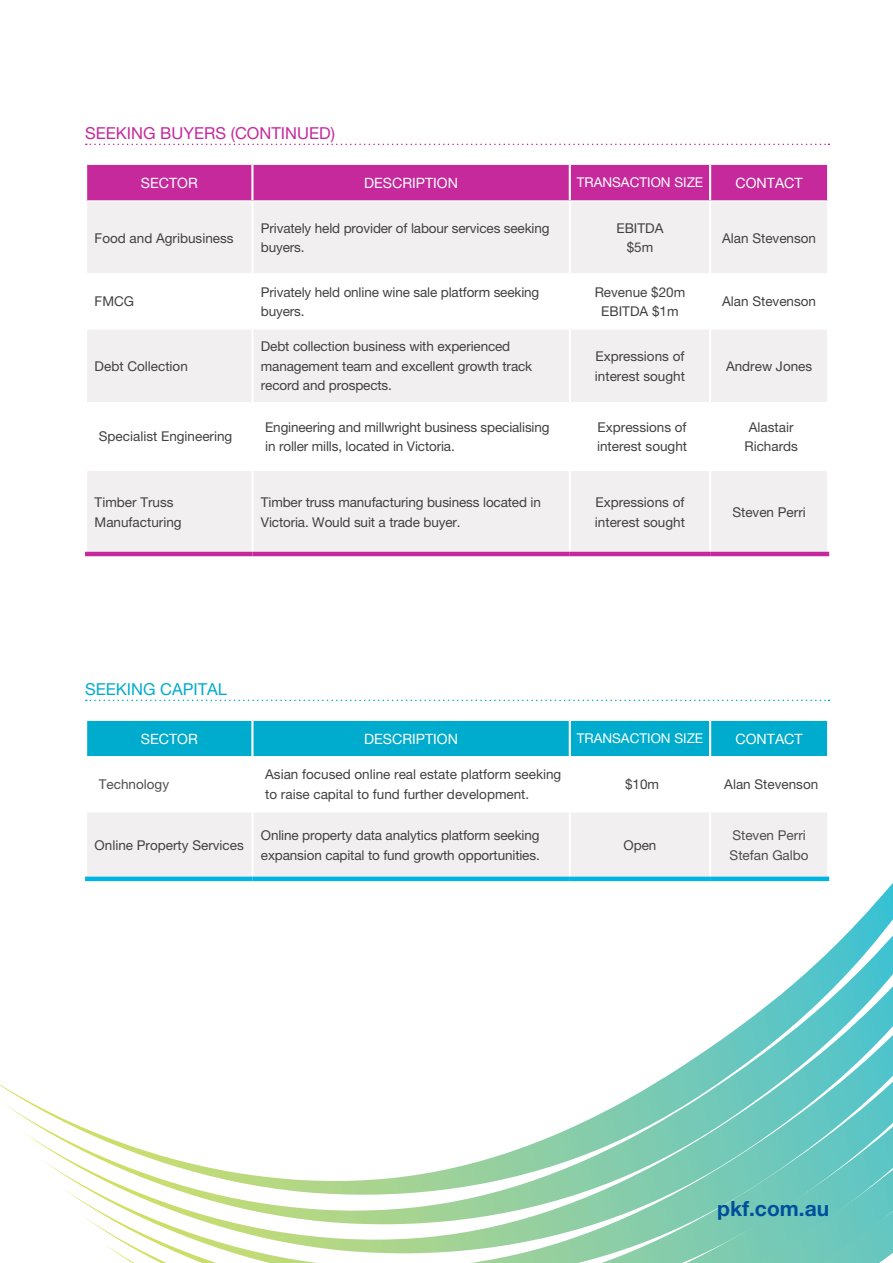
<style>
.page{position:relative;width:893px;height:1263px;background:#fff}
.page>*{position:absolute;margin:0;border:0;box-sizing:border-box;transform-origin:0 0}
.t1{font:700 21px "Helvetica Neue LT Pro";color:#004f9d}
.t2{font:16.5px "Helvetica Neue LT Pro";color:#c5299b}
.t3{font:16.5px "Helvetica Neue LT Pro";color:#00accd}
.t4{font:14.25px "Helvetica Neue LT Pro";color:#fff}
.t5{font:13.5px/19.5px "Helvetica Neue LT Pro";letter-spacing:-.01em;color:#414042}
.t6{font:13.5px/19.5px "Helvetica Neue LT Pro";color:#424142}
.t7{font:13.5px/19.5px "Helvetica Neue LT Pro";color:#4d4d4f}
.t8{font:13.5px "Helvetica Neue LT Pro";color:#fff}
</style>
<div class="page">
<svg style="left:0;top:876px;width:893px;height:211px"></svg>
<svg style="left:2px;top:921px;width:891px;height:195px"></svg>
<svg style="left:22px;top:973px;width:871px;height:172px"></svg>
<svg style="left:42px;top:1022px;width:851px;height:152px"></svg>
<svg style="left:62px;top:1070px;width:831px;height:132px"></svg>
<svg style="left:82px;top:1115px;width:811px;height:114px"></svg>
<svg style="left:101px;top:1159px;width:792px;height:97px"></svg>
<svg style="left:121px;top:1201px;width:772px;height:62px"></svg>
<svg style="left:86px;top:144px;width:743px;height:1px"></svg>
<div style="left:87px;top:165px;width:740px;height:35px;background:#c5299b"></div>
<div style="left:87px;top:202px;width:740px;height:350px;background:#f1eff0"></div>
<svg style="left:87px;top:275px;width:740px;height:194px"></svg>
<hr style="left:251px;top:165px;width:2px;height:35px;background:#fff">
<hr style="left:569px;top:165px;width:2px;height:35px;background:#fff">
<hr style="left:709px;top:165px;width:2px;height:35px;background:#fff">
<hr style="left:251px;top:471px;width:2px;height:81px;background:#fff">
<hr style="left:569px;top:471px;width:2px;height:81px;background:#fff">
<hr style="left:709px;top:471px;width:2px;height:81px;background:#fff">
<hr style="left:85px;top:552px;width:167px;height:4px;background:#c5299b">
<hr style="left:252px;top:552px;width:318px;height:4px;background:#c5299b">
<hr style="left:570px;top:552px;width:140px;height:4px;background:#c5299b">
<hr style="left:710px;top:552px;width:119px;height:4px;background:#c5299b">
<hr style="left:251px;top:202px;width:2px;height:71px;background:#fff">
<hr style="left:569px;top:202px;width:2px;height:71px;background:#fff">
<hr style="left:709px;top:202px;width:2px;height:71px;background:#fff">
<hr style="left:251px;top:330px;width:2px;height:72px;background:#fff">
<hr style="left:569px;top:330px;width:2px;height:72px;background:#fff">
<hr style="left:709px;top:330px;width:2px;height:72px;background:#fff">
<hr style="left:85px;top:273px;width:167px;height:2px;background:#fff">
<hr style="left:85px;top:328px;width:167px;height:2px;background:#fff">
<hr style="left:251px;top:275px;width:2px;height:53px;background:#fff">
<hr style="left:252px;top:273px;width:318px;height:2px;background:#fff">
<hr style="left:252px;top:328px;width:318px;height:2px;background:#fff">
<hr style="left:569px;top:275px;width:2px;height:53px;background:#fff">
<hr style="left:570px;top:273px;width:140px;height:2px;background:#fff">
<hr style="left:570px;top:328px;width:140px;height:2px;background:#fff">
<hr style="left:709px;top:275px;width:2px;height:53px;background:#fff">
<hr style="left:710px;top:273px;width:119px;height:2px;background:#fff">
<hr style="left:710px;top:328px;width:119px;height:2px;background:#fff">
<hr style="left:85px;top:402px;width:167px;height:2px;background:#fff">
<hr style="left:85px;top:469px;width:167px;height:2px;background:#fff">
<hr style="left:251px;top:404px;width:2px;height:65px;background:#fff">
<hr style="left:252px;top:402px;width:318px;height:2px;background:#fff">
<hr style="left:252px;top:469px;width:318px;height:2px;background:#fff">
<hr style="left:569px;top:404px;width:2px;height:65px;background:#fff">
<hr style="left:570px;top:402px;width:140px;height:2px;background:#fff">
<hr style="left:570px;top:469px;width:140px;height:2px;background:#fff">
<hr style="left:709px;top:404px;width:2px;height:65px;background:#fff">
<hr style="left:710px;top:402px;width:119px;height:2px;background:#fff">
<hr style="left:710px;top:469px;width:119px;height:2px;background:#fff">
<svg style="left:86px;top:700px;width:743px;height:1px"></svg>
<div style="left:87px;top:721px;width:740px;height:35px;background:#00accd"></div>
<div style="left:87px;top:813px;width:740px;height:64px;background:#f1eff0"></div>
<hr style="left:251px;top:721px;width:2px;height:35px;background:#fff">
<hr style="left:569px;top:721px;width:2px;height:35px;background:#fff">
<hr style="left:709px;top:721px;width:2px;height:35px;background:#fff">
<hr style="left:85px;top:812px;width:2px;height:65px;background:#fff">
<hr style="left:251px;top:812px;width:2px;height:65px;background:#fff">
<hr style="left:569px;top:812px;width:2px;height:65px;background:#fff">
<hr style="left:709px;top:812px;width:2px;height:65px;background:#fff">
<hr style="left:827px;top:812px;width:2px;height:65px;background:#fff">
<hr style="left:85px;top:877px;width:167px;height:4px;background:#00b5e2">
<hr style="left:252px;top:877px;width:318px;height:4px;background:#00b5e2">
<hr style="left:570px;top:877px;width:140px;height:4px;background:#00b5e2">
<hr style="left:710px;top:877px;width:119px;height:4px;background:#00b5e2">
<p class="t2" style="left:85px;top:124px;width:251px">SEEKING BUYERS (CONTINUED)</p>
<p class="t4" style="left:141px;top:174px;width:59px">SECTOR</p>
<p class="t4" style="left:364px;top:174px;width:95px">DESCRIPTION</p>
<p class="t8" style="left:577px;top:175px;width:128px">TRANSACTION SIZE</p>
<p class="t4" style="left:735px;top:174px;width:69px">CONTACT</p>
<p class="t5" style="left:95px;top:228px;width:141px">Food and Agribusiness</p>
<p class="t5" style="left:261px;top:218px;width:290px">Privately held provider of labour services seeking buyers.</p>
<p class="t5" style="left:616px;top:218px;width:48px;text-align:center">EBITDA $5m</p>
<p class="t5" style="left:722px;top:228px;width:96px">Alan Stevenson</p>
<p class="t5" style="left:95px;top:292px;width:41px">FMCG</p>
<p class="t5" style="left:261px;top:282px;width:280px">Privately held online wine sale platform seeking buyers.</p>
<p class="t5" style="left:595px;top:282px;width:92px;text-align:center">Revenue $20m<br>EBITDA $1m</p>
<p class="t5" style="left:722px;top:292px;width:96px">Alan Stevenson</p>
<p class="t5" style="left:95px;top:356px;width:95px">Debt Collection</p>
<p class="t5" style="left:261px;top:337px;width:273px">Debt collection business with experienced management team and excellent growth track record and prospects.</p>
<p class="t5" style="left:595px;top:346px;width:92px">Expressions of interest sought</p>
<p class="t5" style="left:726px;top:356px;width:88px">Andrew Jones</p>
<p class="t5" style="left:99px;top:427px;width:135px">Specialist Engineering</p>
<p class="t5" style="left:265px;top:417px;width:286px">Engineering and millwright business specialising in roller mills, located in Victoria.</p>
<p class="t5" style="left:597px;top:417px;width:92px">Expressions of interest sought</p>
<p class="t5" style="left:744px;top:417px;width:55px;text-align:center">Alastair<br>Richards</p>
<p class="t5" style="left:95px;top:492px;width:89px">Timber Truss<br>Manufacturing</p>
<p class="t5" style="left:261px;top:492px;width:282px">Timber truss manufacturing business located in<br>Victoria. Would suit a trade buyer.</p>
<p class="t5" style="left:595px;top:492px;width:92px">Expressions of interest sought</p>
<p class="t5" style="left:732px;top:502px;width:75px">Steven Perri</p>
<p class="t3" style="left:85px;top:680px;width:144px">SEEKING CAPITAL</p>
<p class="t4" style="left:141px;top:730px;width:59px">SECTOR</p>
<p class="t4" style="left:364px;top:730px;width:95px">DESCRIPTION</p>
<p class="t8" style="left:577px;top:730px;width:128px">TRANSACTION SIZE</p>
<p class="t4" style="left:735px;top:730px;width:69px">CONTACT</p>
<p class="t7" style="left:99px;top:774px;width:72px">Technology</p>
<p class="t6" style="left:265px;top:765px;width:298px">Asian focused online real estate platform seeking to raise capital to fund further development.</p>
<p class="t5" style="left:625px;top:774px;width:36px">$10m</p>
<p class="t6" style="left:724px;top:774px;width:96px">Alan Stevenson</p>
<p class="t5" style="left:95px;top:835px;width:151px">Online Property Services</p>
<p class="t5" style="left:261px;top:826px;width:280px">Online property data analytics platform seeking expansion capital to fund growth opportunities.</p>
<p class="t5" style="left:623px;top:835px;width:35px">Open</p>
<p class="t7" style="left:730px;top:826px;width:81px">Steven Perri<br>Stefan Galbo</p>
<h1 class="t1" style="left:717px;top:1195px;width:113px">pkf.com.au</h1>
</div>
